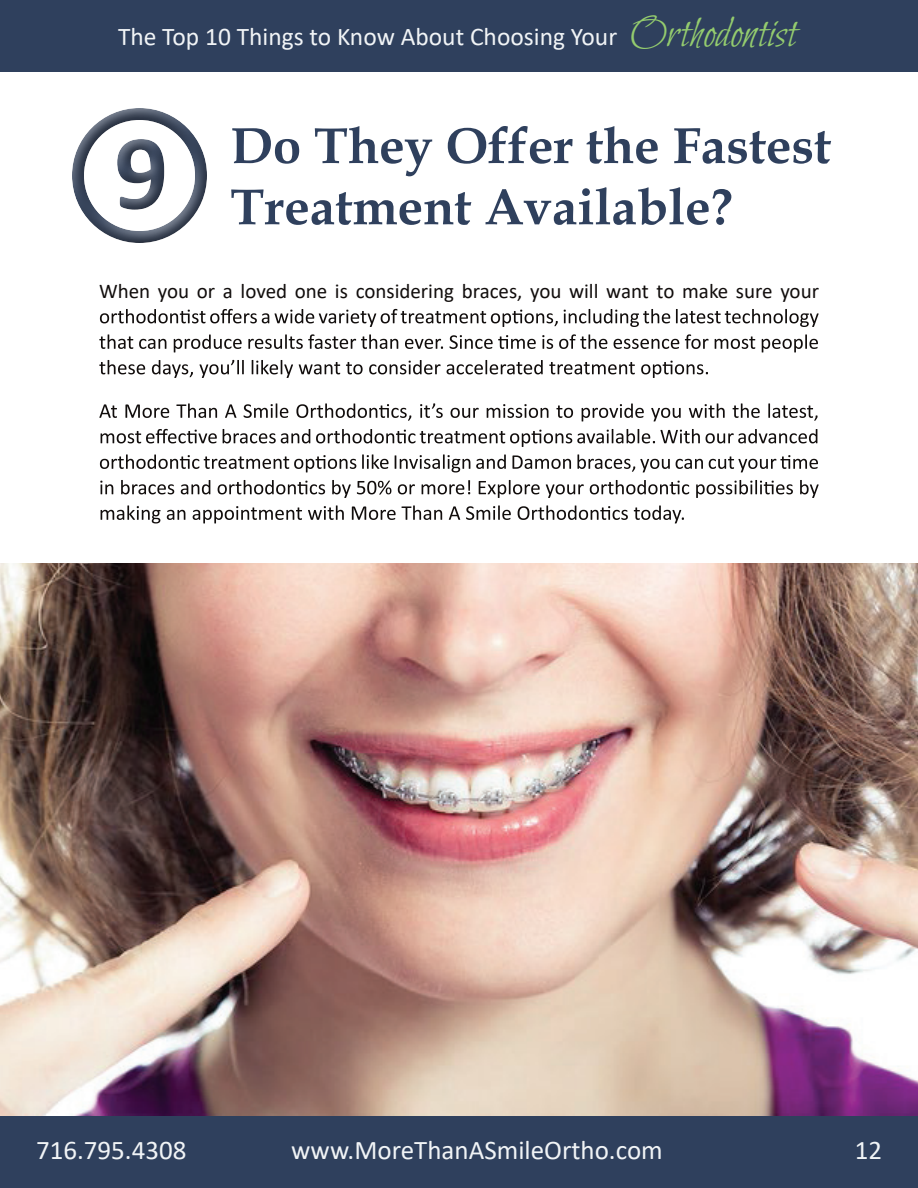
<style>
.page{position:relative;width:918px;height:1188px;background:#fff}
.page>*{position:absolute;margin:0;border:0;box-sizing:border-box;transform-origin:0 0}
.t1{font:700 51px/61.2px "Book Antiqua";color:#2f405d}
.t2{font:27px "Calibri";color:#f1f4f6}
.t3{font:25.5px "Calibri";color:#f1f4f6}
.t4{font:21px "Calibri";color:#110d0c}
.s1{font-family:"Bilbo Swash Caps";font-size:45px;color:#94cc6e}
</style>
<div class="page">
<div style="left:0;top:1116px;width:918px;height:72px;background:#2f405d"></div>
<svg style="left:72px;top:108px;width:135px;height:135px"></svg>
<img style="left:0;top:563px;width:918px;height:553px">
<svg style="left:100px;top:309px;width:719px;height:18px"></svg>
<svg style="left:99px;top:334px;width:719px;height:18px"></svg>
<svg style="left:99px;top:360px;width:609px;height:18px"></svg>
<svg style="left:99px;top:403px;width:719px;height:18px"></svg>
<svg style="left:101px;top:429px;width:716px;height:18px"></svg>
<svg style="left:100px;top:454px;width:718px;height:18px"></svg>
<svg style="left:100px;top:480px;width:719px;height:18px"></svg>
<svg style="left:101px;top:505px;width:583px;height:18px"></svg>
<div style="left:103px;top:124px;width:65px;height:90px;background:#fff"></div>
<svg style="left:108px;top:135px;width:72px;height:90px"></svg>
<div style="left:0;top:0;width:918px;height:72px;background:#2f405d"></div>
<p class="t3" style="left:118px;top:19px;width:680px">The Top 10 Things to Know About Choosing Your <span class="s1">Orthodontist</span></p>
<h1 class="t1" style="left:114px;top:115px;width:719px;text-indent:117px">Do They Offer the Fastest<br><sup>9</sup> Treatment Available?</h1>
<p class="t4" style="left:99px;top:276px;width:722px">When you or a loved one is considering braces, you will want to make sure your</p>
<p class="t2" style="left:36px;top:1131px;width:152px">716.795.4308</p>
<p class="t2" style="left:291px;top:1131px;width:373px">www.MoreThanASmileOrtho.com</p>
<p class="t2" style="left:855px;top:1131px;width:29px">12</p>
</div>
